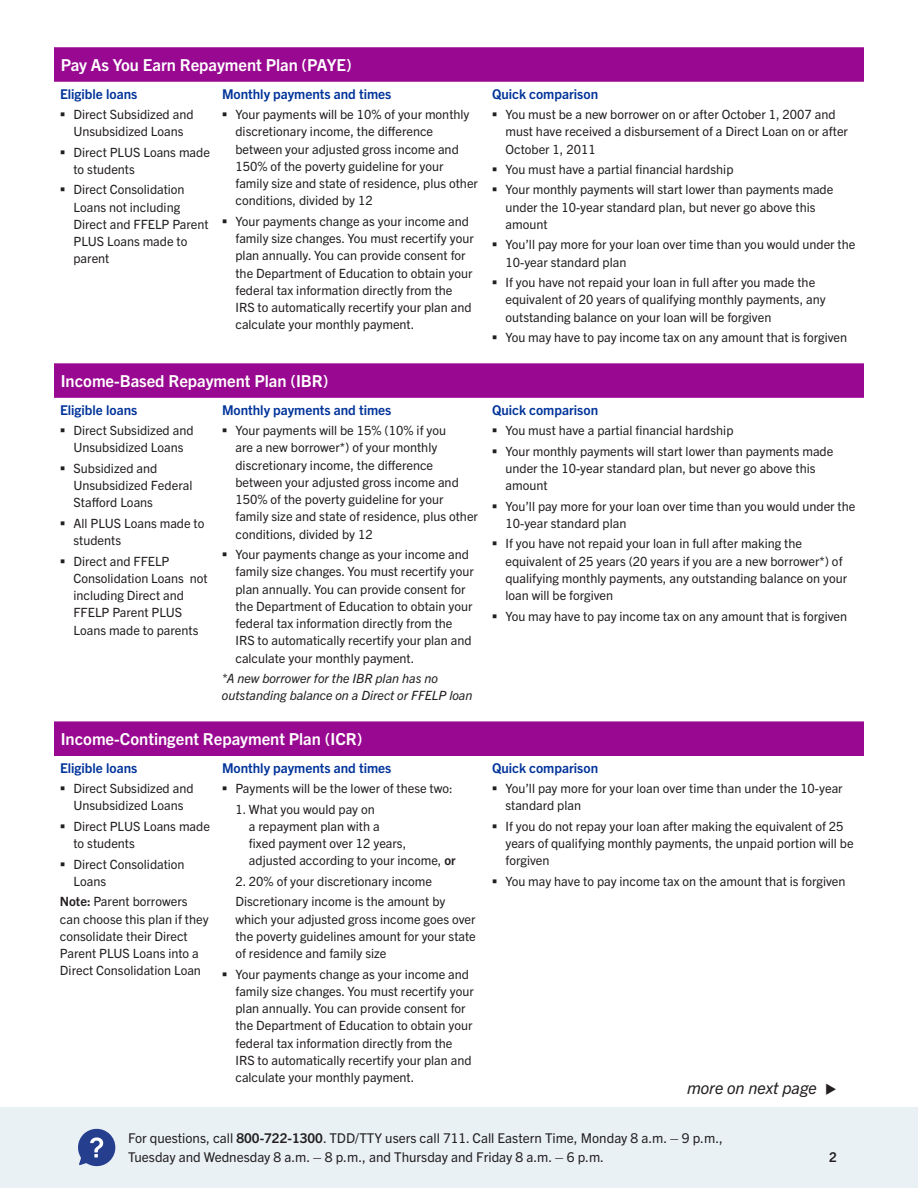
<style>
.page{position:relative;width:918px;height:1188px;background:#fff}
.page>*{position:absolute;margin:0;border:0;box-sizing:border-box;transform-origin:0 0}
.t1{font:700 16.5px "Trade Gothic Next LT Pro";color:#fff}
.t2{font:italic 16.5px "Trade Gothic Next LT Pro";color:#231f20}
.t3{font:700 13.5px "Trade Gothic Next LT Pro";color:#00339a}
.t4{font:13.5px/19.2px "Trade Gothic Next LT Pro";color:#231f20}
.t5{font:700 13.5px "Trade Gothic Next LT Pro";color:#231f20}
.t6{font:12.75px/17.2px "Trade Gothic Next LT Pro";color:#231f20}
.t7{font:italic 12.75px/17.2px "Trade Gothic Next LT Pro";color:#231f20}
.s1{font-weight:700}
</style>
<div class="page">
<div style="left:0;top:1107px;width:918px;height:81px;background:#e9f1f5"></div>
<svg style="left:78px;top:1128px;width:38px;height:39px"></svg>
<div style="left:54px;top:48px;width:810px;height:34px;background:#990891"></div>
<hr style="left:54px;top:47px;width:162px;height:2px;background:#990891">
<hr style="left:216px;top:47px;width:270px;height:2px;background:#990891">
<hr style="left:486px;top:47px;width:378px;height:2px;background:#990891">
<div style="left:54px;top:364px;width:810px;height:34px;background:#990891"></div>
<hr style="left:54px;top:363px;width:162px;height:2px;background:#990891">
<hr style="left:216px;top:363px;width:270px;height:2px;background:#990891">
<hr style="left:486px;top:363px;width:378px;height:2px;background:#990891">
<div style="left:54px;top:722px;width:810px;height:34px;background:#990891"></div>
<hr style="left:54px;top:721px;width:162px;height:2px;background:#990891">
<hr style="left:216px;top:721px;width:270px;height:2px;background:#990891">
<hr style="left:486px;top:721px;width:378px;height:2px;background:#990891">
<h2 class="t1" style="left:61px;top:54px;width:292px">Pay As You Earn Repayment Plan (PAYE)</h2>
<h3 class="t3" style="left:60px;top:85px;width:79px">Eligible loans</h3>
<p class="t6" style="left:73px;top:105px;width:122px">Direct Subsidized and<br>Unsubsidized Loans</p>
<p class="t6" style="left:73px;top:143px;width:138px">Direct PLUS Loans made to students</p>
<p class="t6" style="left:73px;top:180px;width:137px">Direct Consolidation<br>Loans not including<br>Direct and FFELP Parent<br>PLUS Loans made to parent</p>
<h3 class="t3" style="left:222px;top:85px;width:171px">Monthly payments and times</h3>
<p class="t6" style="left:235px;top:105px;width:244px">Your payments will be 10% of your monthly discretionary income, the difference between your adjusted gross income and 150% of the poverty guideline for your family size and state of residence, plus other conditions, divided by 12</p>
<p class="t6" style="left:235px;top:212px;width:240px">Your payments change as your income and family size changes. You must recertify your plan annually. You can provide consent for the Department of Education to obtain your federal tax information directly from the IRS to automatically recertify your plan and calculate your monthly payment.</p>
<h2 class="t1" style="left:61px;top:370px;width:269px">Income-Based Repayment Plan (IBR)</h2>
<h3 class="t3" style="left:60px;top:401px;width:79px">Eligible loans</h3>
<p class="t6" style="left:73px;top:421px;width:122px">Direct Subsidized and<br>Unsubsidized Loans</p>
<p class="t6" style="left:73px;top:459px;width:120px">Subsidized and<br>Unsubsidized Federal<br>Stafford Loans</p>
<p class="t6" style="left:73px;top:514px;width:133px">All PLUS Loans made to students</p>
<p class="t6" style="left:73px;top:551px;width:136px">Direct and FFELP<br>Consolidation Loans not including Direct and<br>FFELP Parent PLUS<br>Loans made to parents</p>
<h3 class="t3" style="left:222px;top:401px;width:171px">Monthly payments and times</h3>
<p class="t6" style="left:235px;top:421px;width:244px">Your payments will be 15% (10% if you<br>are a new borrower*) of your monthly discretionary income, the difference between your adjusted gross income and 150% of the poverty guideline for your family size and state of residence, plus other conditions, divided by 12</p>
<p class="t6" style="left:235px;top:545px;width:240px">Your payments change as your income and family size changes. You must recertify your plan annually. You can provide consent for the Department of Education to obtain your federal tax information directly from the IRS to automatically recertify your plan and calculate your monthly payment.</p>
<p class="t7" style="left:222px;top:669px;width:252px">*A new borrower for the IBR plan has no outstanding balance on a Direct or FFELP loan</p>
<h2 class="t1" style="left:61px;top:728px;width:303px">Income-Contingent Repayment Plan (ICR)</h2>
<h3 class="t3" style="left:60px;top:759px;width:79px">Eligible loans</h3>
<p class="t6" style="left:73px;top:779px;width:122px">Direct Subsidized and<br>Unsubsidized Loans</p>
<p class="t6" style="left:73px;top:817px;width:138px">Direct PLUS Loans made to students</p>
<p class="t6" style="left:73px;top:855px;width:113px">Direct Consolidation<br>Loans</p>
<p class="t6" style="left:60px;top:892px;width:150px"><span class="s1">Note:</span> Parent borrowers can choose this plan if they consolidate their Direct<br>Parent PLUS Loans into a<br>Direct Consolidation Loan</p>
<h3 class="t3" style="left:222px;top:759px;width:171px">Monthly payments and times</h3>
<p class="t6" style="left:235px;top:779px;width:219px">Payments will be the lower of these two:</p>
<p class="t6" style="left:249px;top:800px;width:208px;text-indent:-14px">1. What you would pay on<br>a repayment plan with a<br>fixed payment over 12 years, adjusted according to your income, <span class="s1">or</span></p>
<p class="t6" style="left:235px;top:872px;width:198px">2. 20% of your discretionary income</p>
<p class="t6" style="left:235px;top:892px;width:242px">Discretionary income is the amount by which your adjusted gross income goes over the poverty guidelines amount for your state of residence and family size</p>
<p class="t6" style="left:235px;top:965px;width:240px">Your payments change as your income and family size changes. You must recertify your plan annually. You can provide consent for the Department of Education to obtain your federal tax information directly from the IRS to automatically recertify your plan and calculate your monthly payment.</p>
<h3 class="t3" style="left:492px;top:85px;width:108px">Quick comparison</h3>
<p class="t6" style="left:505px;top:105px;width:344px">You must be a new borrower on or after October 1, 2007 and must have received a disbursement of a Direct Loan on or after<br>October 1, 2011</p>
<p class="t6" style="left:505px;top:160px;width:230px">You must have a partial financial hardship</p>
<p class="t6" style="left:505px;top:180px;width:329px">Your monthly payments will start lower than payments made under the 10-year standard plan, but never go above this amount</p>
<p class="t6" style="left:505px;top:235px;width:351px">You’ll pay more for your loan over time than you would under the<br>10-year standard plan</p>
<p class="t6" style="left:505px;top:273px;width:322px">If you have not repaid your loan in full after you made the equivalent of 20 years of qualifying monthly payments, any outstanding balance on your loan will be forgiven</p>
<p class="t6" style="left:505px;top:328px;width:343px">You may have to pay income tax on any amount that is forgiven</p>
<h3 class="t3" style="left:492px;top:401px;width:108px">Quick comparison</h3>
<p class="t6" style="left:505px;top:421px;width:230px">You must have a partial financial hardship</p>
<p class="t6" style="left:505px;top:441px;width:329px">Your monthly payments will start lower than payments made under the 10-year standard plan, but never go above this amount</p>
<p class="t6" style="left:505px;top:496px;width:351px">You’ll pay more for your loan over time than you would under the<br>10-year standard plan</p>
<p class="t6" style="left:505px;top:534px;width:343px">If you have not repaid your loan in full after making the equivalent of 25 years (20 years if you are a new borrower*) of qualifying monthly payments, any outstanding balance on your loan will be forgiven</p>
<p class="t6" style="left:505px;top:606px;width:343px">You may have to pay income tax on any amount that is forgiven</p>
<h3 class="t3" style="left:492px;top:759px;width:108px">Quick comparison</h3>
<p class="t6" style="left:505px;top:779px;width:339px">You’ll pay more for your loan over time than under the 10-year standard plan</p>
<p class="t6" style="left:505px;top:817px;width:350px">If you do not repay your loan after making the equivalent of 25 years of qualifying monthly payments, the unpaid portion will be forgiven</p>
<p class="t6" style="left:505px;top:872px;width:342px">You may have to pay income tax on the amount that is forgiven</p>
<p class="t2" style="left:687px;top:1077px;width:151px">more on next page ◆</p>
<p class="t4" style="left:128px;top:1128px;width:596px">For questions, call <span class="s1">800-722-1300</span>. TDD/TTY users call 711. Call Eastern Time, Monday 8 a.m. – 9 p.m.,<br>Tuesday and Wednesday 8 a.m. – 8 p.m., and Thursday and Friday 8 a.m. – 6 p.m.</p>
<p class="t5" style="left:829px;top:1148px;width:9px">2</p>
</div>
